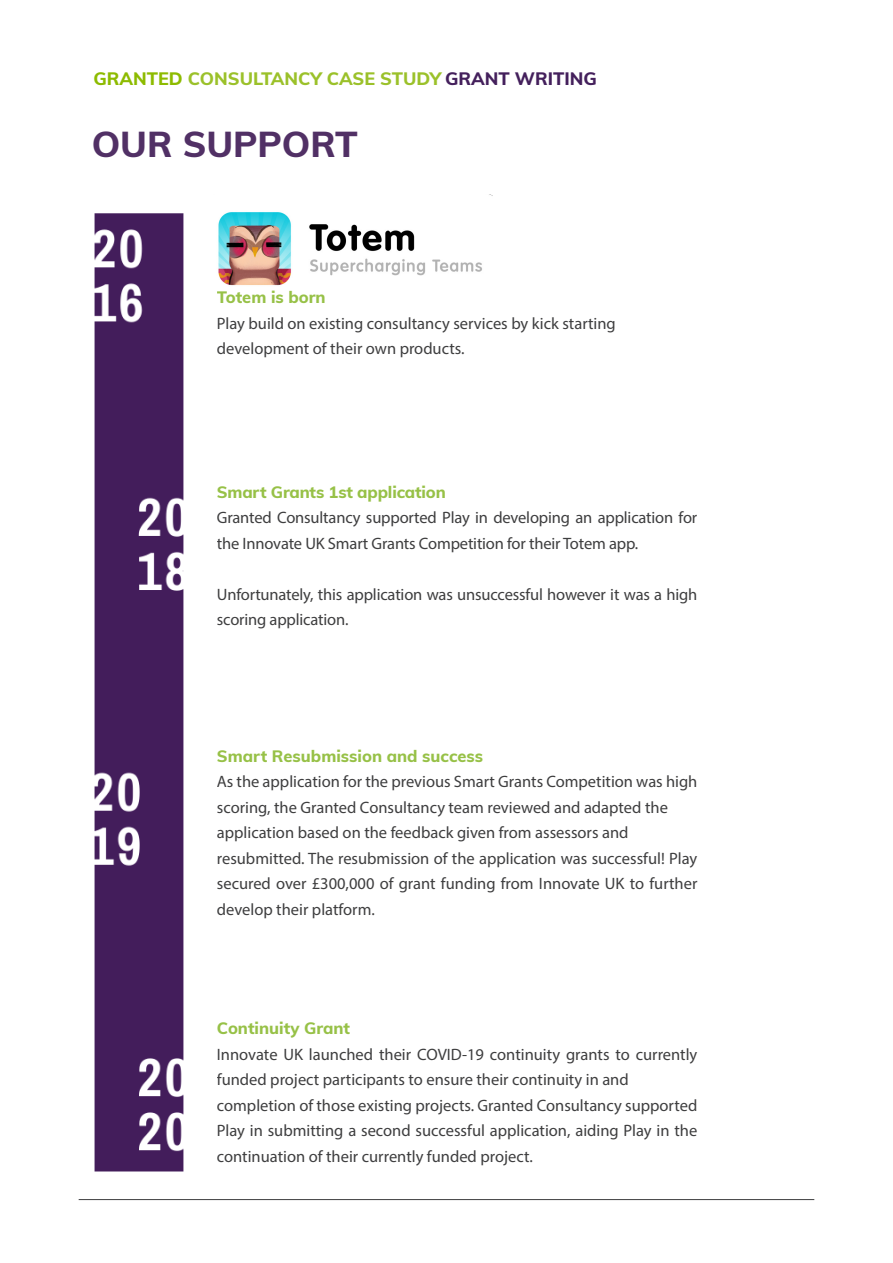
<style>
.page{position:relative;width:893px;height:1263px;background:#fff}
.page>*{position:absolute;margin:0;border:0;box-sizing:border-box;transform-origin:0 0}
.Main_Heading{font:800 36px "Muli";color:#513065}
.t1{font:800 18px "Muli";color:#9bc12a}
.Text{font:16.5px/25.5px "Myriad Pro";color:#3e3e3f}
.Text-2{font:800 16.5px "Muli";color:#97c147}
.s1{color:#8dbb00}
.s2{color:#44205c}
</style>
<div class="page">
<hr style="left:79px;top:1199px;width:735px;height:1px;background:#3e3e3f">
<img style="left:94px;top:213px;width:90px;height:959px">
<img style="left:218px;top:194px;width:274px;height:92px">
<p class="t1" style="left:94px;top:65px;width:505px"><span class="s1">GRANTED</span> CONSULTANCY CASE STUDY <span class="s2">GRANT WRITING</span></p>
<p class="Main_Heading" style="left:92px;top:118px;width:268px">OUR SUPPORT</p>
<p class="Text-2" style="left:217px;top:285px;width:110px">Totem is born</p>
<p class="Text" style="left:217px;top:310px;width:400px">Play build on existing consultancy services by kick starting</p>
<p class="Text" style="left:217px;top:336px;width:249px">development of their own products.</p>
<p class="Text-2" style="left:217px;top:480px;width:230px">Smart Grants 1st application</p>
<p class="Text" style="left:217px;top:505px;width:482px">Granted Consultancy supported Play in developing an application for the Innovate UK Smart Grants Competition for their Totem app.</p>
<p class="Text" style="left:217px;top:581px;width:482px">Unfortunately, this application was unsuccessful however it was a high scoring application.</p>
<p class="Text-2" style="left:217px;top:744px;width:268px">Smart Resubmission and success</p>
<p class="Text" style="left:217px;top:769px;width:482px">As the application for the previous Smart Grants Competition was high scoring, the Granted Consultancy team reviewed and adapted the</p>
<p class="Text" style="left:217px;top:820px;width:413px">application based on the feedback given from assessors and</p>
<p class="Text" style="left:217px;top:845px;width:482px;text-align:justify">resubmitted. The resubmission of the application was successful! Play secured over £300,000 of grant funding from Innovate UK to further develop their platform.</p>
<p class="Text-2" style="left:217px;top:1016px;width:135px">Continuity Grant</p>
<p class="Text" style="left:217px;top:1041px;width:482px">Innovate UK launched their COVID-19 continuity grants to currently funded project participants to ensure their continuity in and</p>
<p class="Text" style="left:217px;top:1092px;width:482px;text-align:justify">completion of those existing projects. Granted Consultancy supported Play in submitting a second successful application, aiding Play in the continuation of their currently funded project.</p>
</div>
